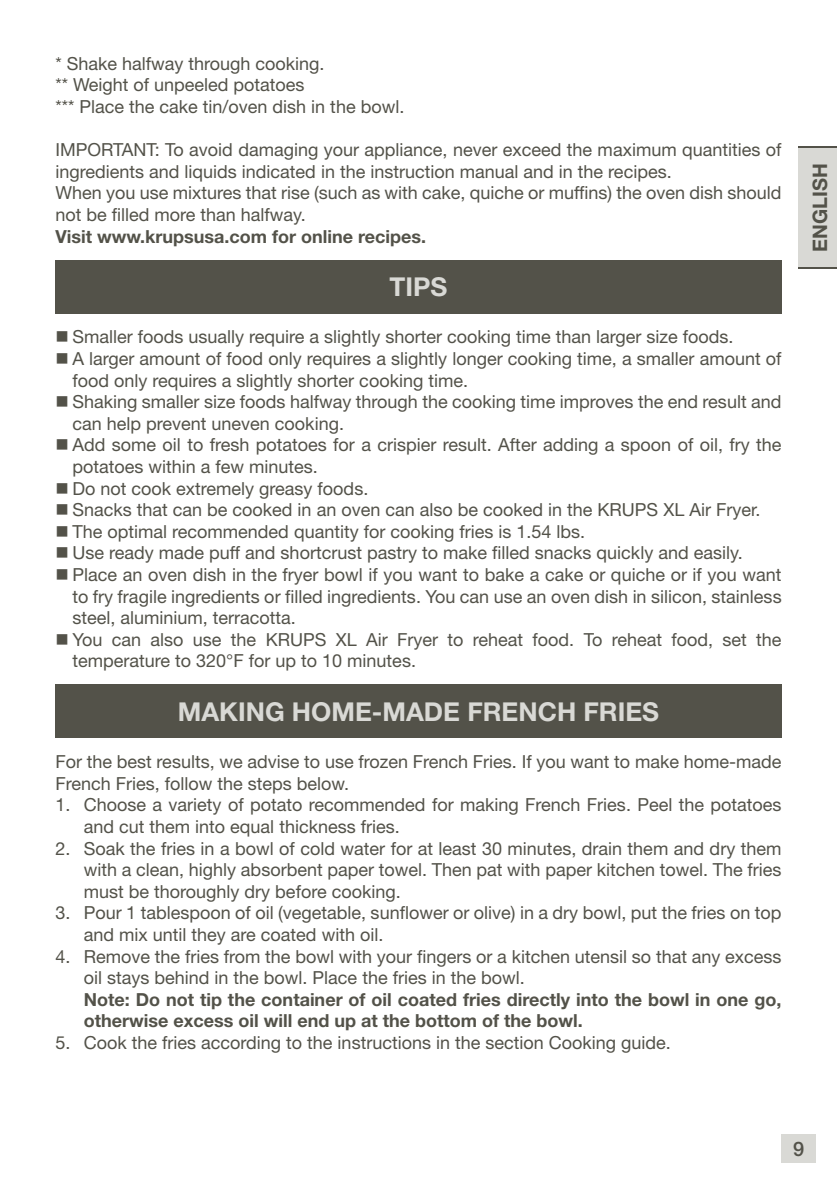
<style>
.page{position:relative;width:837px;height:1191px;background:#fff}
.page>*{position:absolute;margin:0;border:0;box-sizing:border-box;transform-origin:0 0}
.t1{font:700 26px "Helvetica Neue LT Std";color:#d9d9d5}
.t2{font:700 20px "Helvetica Neue LT Std";color:#535249}
.t3{font:500 20px "Helvetica Neue LT Std";color:#535249}
.t4{font:18px/21.6px "Helvetica Neue LT Std";color:#535249}
.t5{font:700 18px/21.6px "Helvetica Neue LT Std";color:#535249}
</style>
<div class="page">
<div style="left:781px;top:1134px;width:34px;height:28px;background:#d9d9d5"></div>
<div style="left:798px;top:146px;width:38px;height:123px;background:#d9d9d5"></div>
<hr style="left:798px;top:268px;width:38px;height:1px;background:#535249">
<hr style="left:798px;top:146px;width:38px;height:1px;background:#535249">
<div style="left:55px;top:260px;width:726px;height:53px;background:#535249"></div>
<div style="left:55px;top:684px;width:726px;height:54px;background:#535249"></div>
<p class="t4" style="left:55px;top:52px;width:350px">* Shake halfway through cooking.<br>** Weight of unpeeled potatoes<br>*** Place the cake tin/oven dish in the bowl.</p>
<p class="t4" style="left:55px;top:139px;width:727px">IMPORTANT: To avoid damaging your appliance, never exceed the maximum quantities of ingredients and liquids indicated in the instruction manual and in the recipes.<br>When you use mixtures that rise (such as with cake, quiche or muffins) the oven dish should not be filled more than halfway.</p>
<p class="t5" style="left:55px;top:225px;width:372px">Visit www.krupsusa.com for online recipes.</p>
<h1 class="t1" style="left:389px;top:270px;width:59px">TIPS</h1>
<p class="t4" style="left:72px;top:326px;width:710px">Smaller foods usually require a slightly shorter cooking time than larger size foods.<br>A larger amount of food only requires a slightly longer cooking time, a smaller amount of food only requires a slightly shorter cooking time.<br>Shaking smaller size foods halfway through the cooking time improves the end result and can help prevent uneven cooking.<br>Add some oil to fresh potatoes for a crispier result. After adding a spoon of oil, fry the potatoes within a few minutes.<br>Do not cook extremely greasy foods.<br>Snacks that can be cooked in an oven can also be cooked in the KRUPS XL Air Fryer.<br>The optimal recommended quantity for cooking fries is 1.54 lbs.<br>Use ready made puff and shortcrust pastry to make filled snacks quickly and easily.<br>Place an oven dish in the fryer bowl if you want to bake a cake or quiche or if you want to fry fragile ingredients or filled ingredients. You can use an oven dish in silicon, stainless steel, aluminium, terracotta.<br>You can also use the KRUPS XL Air Fryer to reheat food. To reheat food, set the temperature to 320°F for up to 10 minutes.</p>
<h1 class="t1" style="left:178px;top:695px;width:482px">MAKING HOME-MADE FRENCH FRIES</h1>
<p class="t4" style="left:55px;top:751px;width:727px">For the best results, we advise to use frozen French Fries. If you want to make home-made<br>French Fries, follow the steps below.</p>
<p class="t4" style="left:84px;top:794px;width:699px;text-indent:-28px">1. Choose a variety of potato recommended for making French Fries. Peel the potatoes and cut them into equal thickness fries.</p>
<p class="t4" style="left:84px;top:837px;width:699px;text-align:justify;text-indent:-28px">2. Soak the fries in a bowl of cold water for at least 30 minutes, drain them and dry them with a clean, highly absorbent paper towel. Then pat with paper kitchen towel. The fries must be thoroughly dry before cooking.</p>
<p class="t4" style="left:84px;top:902px;width:699px;text-indent:-28px">3. Pour 1 tablespoon of oil (vegetable, sunflower or olive) in a dry bowl, put the fries on top and mix until they are coated with oil.</p>
<p class="t4" style="left:84px;top:945px;width:699px;text-indent:-28px">4. Remove the fries from the bowl with your fingers or a kitchen utensil so that any excess oil stays behind in the bowl. Place the fries in the bowl.</p>
<p class="t5" style="left:84px;top:988px;width:699px">Note: Do not tip the container of oil coated fries directly into the bowl in one go, otherwise excess oil will end up at the bottom of the bowl.</p>
<p class="t4" style="left:55px;top:1031px;width:617px">5. Cook the fries according to the instructions in the section Cooking guide.</p>
<p class="t2" style="left:807px;top:252px;width:90px;rotate:-90deg">ENGLISH</p>
<p class="t3" style="left:792px;top:1136px;width:13px">9</p>
</div>
